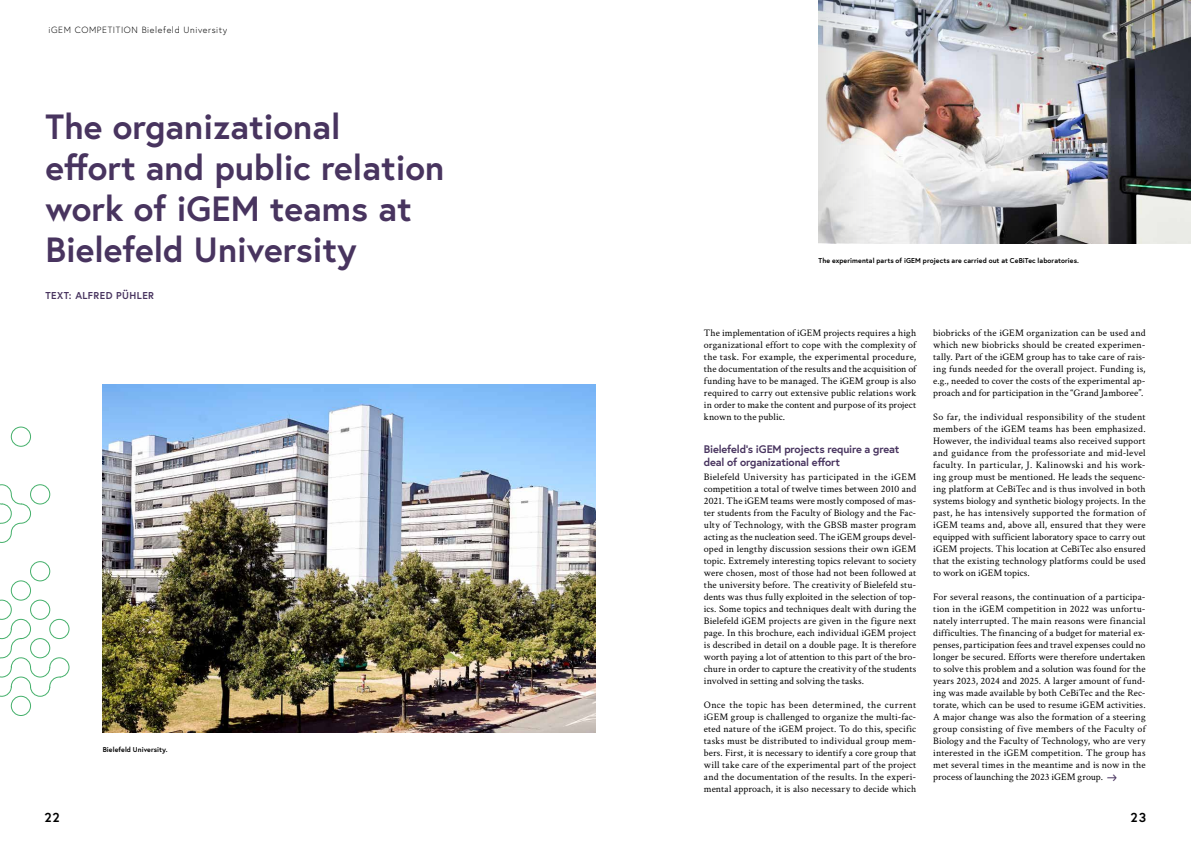
<style>
.page{position:relative;width:1191px;height:842px;background:#fff}
.page>*{position:absolute;margin:0;border:0;box-sizing:border-box;transform-origin:0 0}
.t1{font:700 35px/41px "Europa";color:#48345f}
.t2{font:700 13px "Europa";color:#000}
.t3{font:700 11px/13px "Europa";letter-spacing:-.015em;color:#48345f}
.t4{font:10px/12px "Crimson Text";letter-spacing:.005em;color:#000;text-align:justify}
.t5{font:700 10px "Europa";letter-spacing:.045em;color:#48345f}
.t6{font:300 9px "Europa";letter-spacing:.07em;color:#000}
.t7{font:700 7px "Europa";letter-spacing:.01em;color:#000}
.s1{font-family:"Europa";font-size:13px;color:#48345f}
</style>
<div class="page">
<svg style="left:0;top:426px;width:70px;height:290px"></svg>
<img style="left:103px;top:384px;width:492px;height:348px">
<img style="left:874px;top:0;width:317px;height:243px">
<img style="left:818px;top:0;width:56px;height:243px">
<p class="t6" style="left:48px;top:25px;width:180px">iGEM COMPETITION Bielefeld University</p>
<h1 class="t1" style="left:45px;top:106px;width:400px">The organizational<br>effort and public relation work of iGEM teams at<br>Bielefeld University</h1>
<p class="t5" style="left:45px;top:288px;width:110px">TEXT: ALFRED PÜHLER</p>
<p class="t7" style="left:103px;top:744px;width:67px">Bielefeld University.</p>
<p class="t7" style="left:818px;top:255px;width:262px">The experimental parts of iGEM projects are carried out at CeBiTec laboratories.</p>
<p class="t4" style="left:704px;top:326px;width:214px">The implementation of iGEM projects requires a high organizational effort to cope with the complexity of the task. For example, the experimental procedure, the documentation of the results and the acquisition of funding have to be managed. The iGEM group is also required to carry out extensive public relations work in order to make the content and purpose of its project known to the public.</p>
<p class="t3" style="left:704px;top:443px;width:197px">Bielefeld‘s iGEM projects require a great deal of organizational effort</p>
<p class="t4" style="left:704px;top:470px;width:214px">Bielefeld University has participated in the iGEM competition a total of twelve times between 2010 and 2021. The iGEM teams were mostly composed of mas&shy;ter students from the Faculty of Biology and the Fac&shy;ulty of Technology, with the GBSB master program acting as the nucleation seed. The iGEM groups devel&shy;oped in lengthy discussion sessions their own iGEM topic. Extremely interesting topics relevant to society were chosen, most of those had not been followed at the university before. The creativity of Bielefeld stu&shy;dents was thus fully exploited in the selection of top&shy;ics. Some topics and techniques dealt with during the Bielefeld iGEM projects are given in the figure next page. In this brochure, each individual iGEM project is described in detail on a double page. It is therefore worth paying a lot of attention to this part of the bro&shy;chure in order to capture the creativity of the students involved in setting and solving the tasks.</p>
<p class="t4" style="left:704px;top:698px;width:214px">Once the topic has been determined, the current iGEM group is challenged to organize the multi-fac&shy;eted nature of the iGEM project. To do this, specific tasks must be distributed to individual group mem&shy;bers. First, it is necessary to identify a core group that will take care of the experimental part of the project and the documentation of the results. In the experi&shy;mental approach, it is also necessary to decide which</p>
<p class="t4" style="left:933px;top:326px;width:214px">biobricks of the iGEM organization can be used and which new biobricks should be created experimen&shy;tally. Part of the iGEM group has to take care of rais&shy;ing funds needed for the overall project. Funding is, e.g., needed to cover the costs of the experimental ap&shy;proach and for participation in the “Grand Jamboree”.</p>
<p class="t4" style="left:933px;top:410px;width:214px">So far, the individual responsibility of the student members of the iGEM teams has been emphasized.<br>However, the individual teams also received support and guidance from the professoriate and mid-level faculty. In particular, J. Kalinowski and his work&shy;ing group must be mentioned. He leads the sequenc&shy;ing platform at CeBiTec and is thus involved in both systems biology and synthetic biology projects. In the past, he has intensively supported the formation of iGEM teams and, above all, ensured that they were equipped with sufficient laboratory space to carry out iGEM projects. This location at CeBiTec also ensured that the existing technology platforms could be used to work on iGEM topics.</p>
<p class="t4" style="left:933px;top:590px;width:214px">For several reasons, the continuation of a participa&shy;tion in the iGEM competition in 2022 was unfortu&shy;nately interrupted. The main reasons were financial difficulties. The financing of a budget for material ex&shy;penses, participation fees and travel expenses could no longer be secured. Efforts were therefore undertaken to solve this problem and a solution was found for the years 2023, 2024 and 2025. A larger amount of fund&shy;ing was made available by both CeBiTec and the Rec&shy;torate, which can be used to resume iGEM activities.<br>A major change was also the formation of a steering group consisting of five members of the Faculty of Biology and the Faculty of Technology, who are very interested in the iGEM competition. The group has met several times in the meantime and is now in the process of launching the 2023 iGEM group. <span class="s1">→</span></p>
<h2 class="t2" style="left:44px;top:809px;width:17px">22</h2>
<h2 class="t2" style="left:1130px;top:809px;width:17px">23</h2>
</div>
